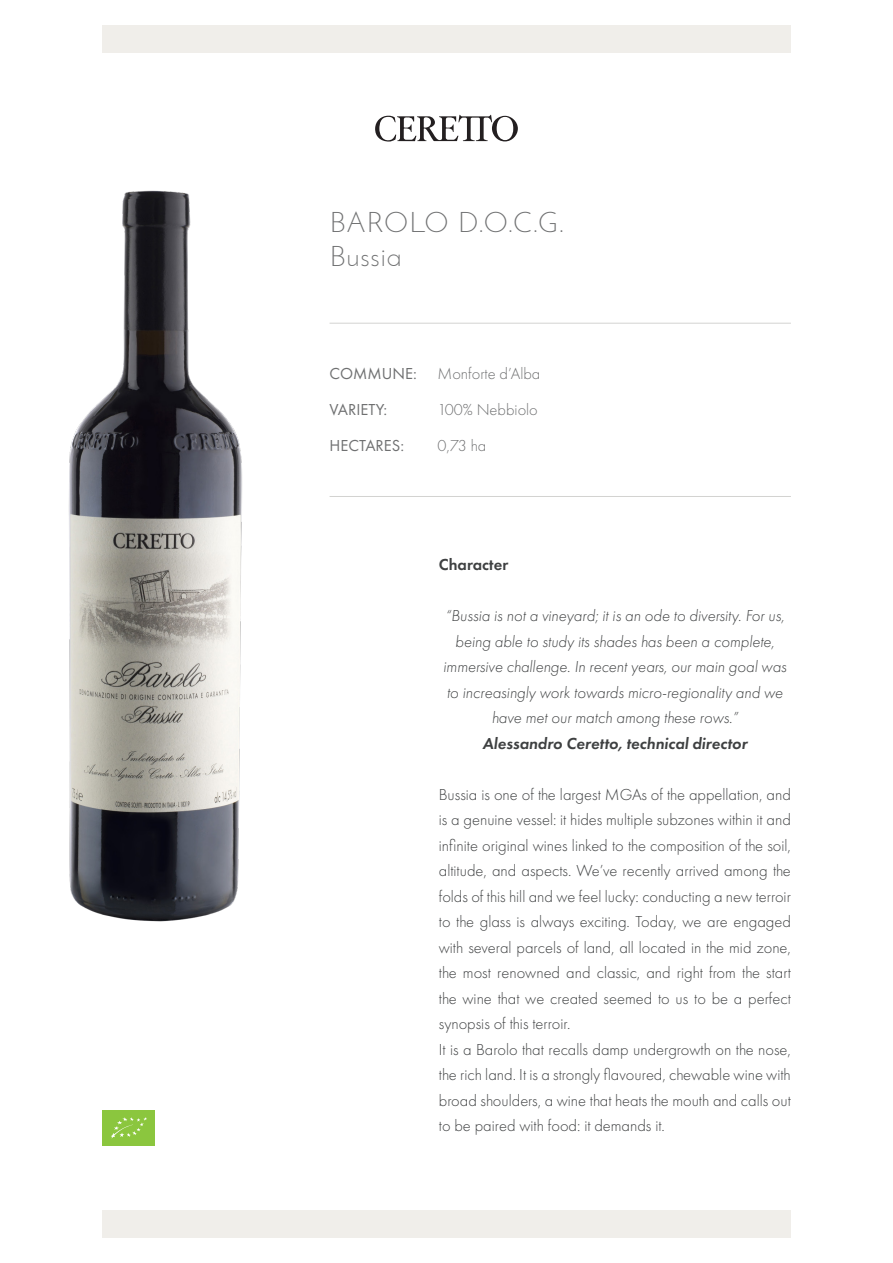
<style>
.page{position:relative;width:893px;height:1263px;background:#fff}
.page>*{position:absolute;margin:0;border:0;box-sizing:border-box;transform-origin:0 0}
.t1{font:300 28.5px "Josefin Sans";letter-spacing:.03em;color:#6f7071}
.t2{font:300 16.5px/25.5px "Futura PT";color:#3e4041;text-align:justify}
.t3{font:italic 300 16.5px/25.5px "Futura PT";color:#3e4041;text-align:center}
.t4{font:italic 600 16.5px "Futura PT";color:#3e4041}
.t5{font:300 16.5px "Futura PT";color:#6f7071}
.t6{font:16.5px "Futura PT";color:#6f7071}
.t7{font:600 16.5px "Futura PT";color:#3e4041}
</style>
<div class="page">
<svg style="left:375px;top:115px;width:143px;height:27px"></svg>
<hr style="left:330px;top:323px;width:461px;height:1px;background:#d3d3d1">
<hr style="left:330px;top:496px;width:461px;height:1px;background:#d3d3d1">
<div style="left:102px;top:1110px;width:53px;height:35px;background:#8bc63e"></div>
<svg style="left:111px;top:1117px;width:36px;height:21px"></svg>
<div style="left:102px;top:26px;width:689px;height:27px;background:#efece8"></div>
<div style="left:102px;top:1210px;width:689px;height:27px;background:#efece8"></div>
<img style="left:69px;top:190px;width:340px;height:732px">
<p class="t1" style="left:330px;top:205px;width:236px">BAROLO D.O.C.G.</p>
<p class="t1" style="left:330px;top:239px;width:74px">Bussia</p>
<p class="t6" style="left:330px;top:364px;width:89px">COMMUNE:</p>
<p class="t5" style="left:438px;top:364px;width:104px">Monforte d’Alba</p>
<p class="t6" style="left:330px;top:400px;width:59px">VARIETY:</p>
<p class="t5" style="left:438px;top:400px;width:102px">100% Nebbiolo</p>
<p class="t6" style="left:330px;top:436px;width:76px">HECTARES:</p>
<p class="t5" style="left:438px;top:436px;width:50px">0,73 ha</p>
<p class="t7" style="left:439px;top:554px;width:71px">Character</p>
<p class="t3" style="left:443px;top:603px;width:345px">“Bussia is not a vineyard; it is an ode to diversity. For us, being able to study its shades has been a complete, immersive challenge. In recent years, our main goal was to increasingly work towards micro-regionality and we have met our match among these rows.”</p>
<p class="t4" style="left:482px;top:732px;width:266px">Alessandro Ceretto, technical director</p>
<p class="t2" style="left:439px;top:781px;width:354px">Bussia is one of the largest MGAs of the appellation, and is a genuine vessel: it hides multiple subzones within it and infinite original wines linked to the composition of the soil, altitude, and aspects. We’ve recently arrived among the folds of this hill and we feel lucky: conducting a new terroir to the glass is always exciting. Today, we are engaged with several parcels of land, all located in the mid zone, the most renowned and classic, and right from the start the wine that we created seemed to us to be a perfect synopsis of this terroir.</p>
<p class="t2" style="left:439px;top:1036px;width:354px">It is a Barolo that recalls damp undergrowth on the nose, the rich land. It is a strongly flavoured, chewable wine with broad shoulders, a wine that heats the mouth and calls out to be paired with food: it demands it.</p>
</div>
